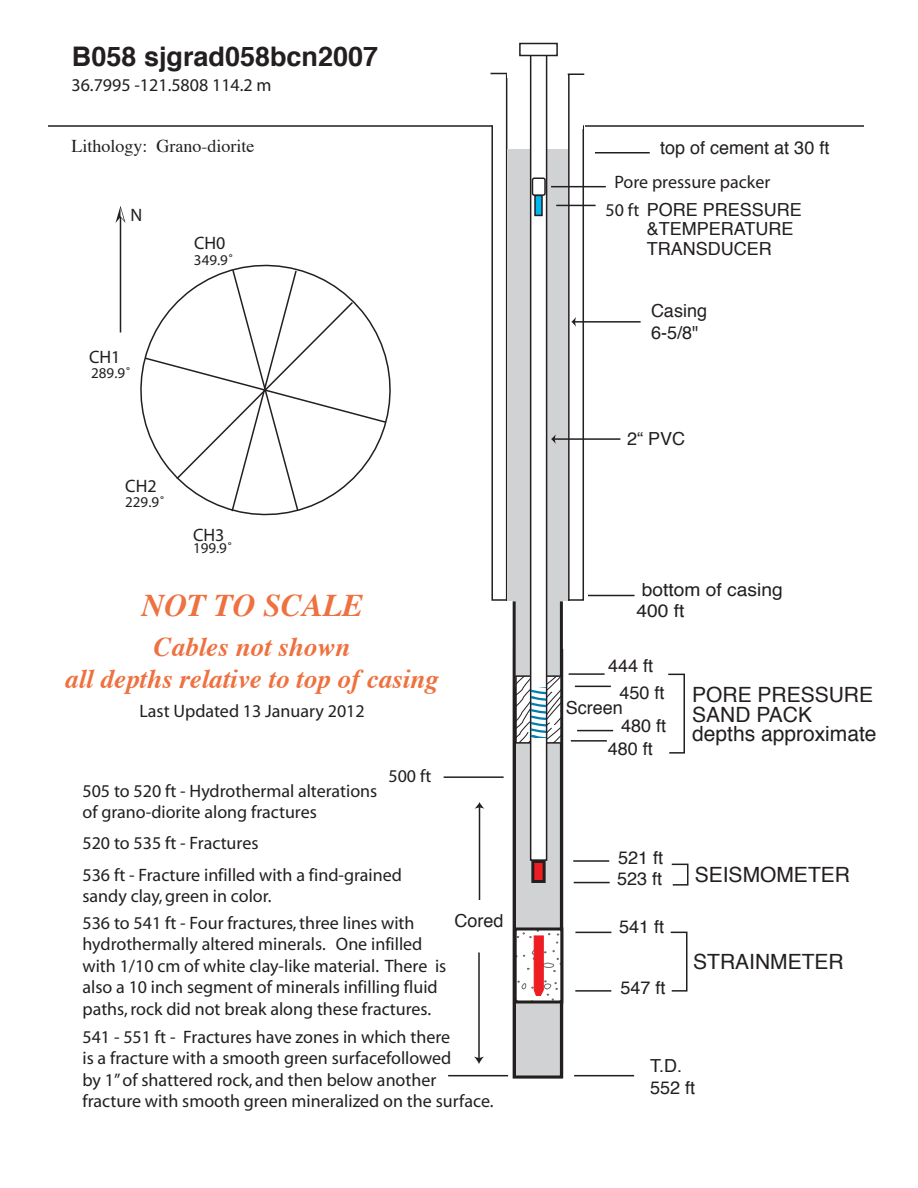
<style>
.page{position:relative;width:918px;height:1188px;background:#fff}
.page>*{position:absolute;margin:0;border:0;box-sizing:border-box;transform-origin:0 0}
.t1{font:italic 700 31.5px "Times";color:#ee713f}
.t2{font:italic 700 27px/32.4px "Times";color:#ee713f;text-align:center}
.t3{font:700 27px "Helvetica";color:#231f20}
.t4{font:21px/19.5px "Helvetica";color:#231f20}
.t5{font:18px/21.6px "Myriad";color:#231f20}
.t6{font:18px/21.6px "Helvetica";color:#231f20}
.t7{font:18px "Times";color:#231f20}
.t8{font:18px/21.6px "Helvetica";color:#231f20;scale:1.07 1}
.t9{font:15px "Myriad";color:#231f20}
.s1{font-family:"Myriad"}
</style>
<div class="page">
<div style="left:491px;top:125px;width:93px;height:476px;border:2px solid #231f20"></div>
<div style="left:493px;top:123px;width:90px;height:5px;background:#fff"></div>
<div style="left:506px;top:74px;width:64px;height:527px;border:2px solid #231f20"></div>
<div style="left:507px;top:72px;width:61px;height:5px;background:#fff"></div>
<hr style="left:574px;top:1075px;width:60px;height:1px;background:#231f20">
<hr style="left:575px;top:990px;width:36px;height:2px;background:#231f20">
<hr style="left:575px;top:932px;width:36px;height:1px;background:#231f20">
<svg style="left:670px;top:931px;width:18px;height:61px"></svg>
<div style="left:507px;top:149px;width:61px;height:452px;background:#d1d2d4"></div>
<hr style="left:48px;top:125px;width:444px;height:2px;background:#231f20">
<hr style="left:585px;top:125px;width:279px;height:2px;background:#231f20">
<hr style="left:479px;top:807px;width:1px;height:93px;background:#231f20">
<svg style="left:475px;top:802px;width:9px;height:7px"></svg>
<hr style="left:478px;top:952px;width:2px;height:107px;background:#231f20">
<svg style="left:474px;top:1057px;width:10px;height:7px"></svg>
<hr style="left:588px;top:595px;width:46px;height:1px;background:#231f20">
<hr style="left:575px;top:321px;width:66px;height:2px;background:#231f20">
<svg style="left:571px;top:317px;width:5px;height:10px"></svg>
<hr style="left:554px;top:438px;width:66px;height:2px;background:#231f20">
<svg style="left:551px;top:434px;width:5px;height:10px"></svg>
<hr style="left:595px;top:152px;width:55px;height:2px;background:#231f20">
<svg style="left:490px;top:73px;width:17px;height:1px"></svg>
<svg style="left:568px;top:74px;width:16px;height:1px"></svg>
<svg style="left:140px;top:264px;width:251px;height:252px"></svg>
<hr style="left:120px;top:216px;width:1px;height:117px;background:#231f20">
<svg style="left:116px;top:206px;width:9px;height:17px"></svg>
<svg style="left:512px;top:598px;width:52px;height:481px"></svg>
<svg style="left:143px;top:268px;width:244px;height:245px"></svg>
<svg style="left:515px;top:675px;width:47px;height:69px"></svg>
<div style="left:530px;top:54px;width:17px;height:807px;background:#fff;border:2px solid #231f20"></div>
<svg style="left:532px;top:688px;width:13px;height:49px"></svg>
<div style="left:531px;top:860px;width:15px;height:23px;background:#ee1d23;border:3px solid #231f20"></div>
<hr style="left:575px;top:686px;width:36px;height:1px;background:#231f20">
<hr style="left:577px;top:730px;width:36px;height:1px;background:#231f20">
<hr style="left:571px;top:740px;width:36px;height:2px;background:#231f20">
<hr style="left:569px;top:673px;width:36px;height:2px;background:#231f20">
<svg style="left:668px;top:673px;width:17px;height:81px"></svg>
<hr style="left:573px;top:860px;width:36px;height:2px;background:#231f20">
<hr style="left:574px;top:882px;width:36px;height:1px;background:#231f20">
<svg style="left:671px;top:863px;width:18px;height:23px"></svg>
<div style="left:519px;top:43px;width:39px;height:13px;background:#fff;border:2px solid #231f20"></div>
<hr style="left:444px;top:776px;width:60px;height:2px;background:#231f20">
<hr style="left:448px;top:1075px;width:60px;height:1px;background:#231f20">
<div style="left:534px;top:195px;width:9px;height:21px;background:#00b8f0;border:2px solid #231f20"></div>
<hr style="left:556px;top:205px;width:40px;height:1px;background:#231f20">
<div style="left:532px;top:178px;width:14px;height:18px;border:2px solid #231f20;border-radius:2px"></div>
<hr style="left:551px;top:186px;width:55px;height:1px;background:#231f20">
<h2 class="t3" style="left:72px;top:35px;width:308px">B058 sjgrad058bcn2007</h2>
<p class="t5" style="left:72px;top:75px;width:202px">36.7995 -121.5808 114.2 m</p>
<p class="t7" style="left:72px;top:129px;width:184px">Lithology: Grano-diorite</p>
<p class="t6" style="left:660px;top:137px;width:171px">top of cement at 30 ft</p>
<p class="t5" style="left:130px;top:204px;width:13px">N</p>
<p class="t5" style="left:89px;top:347px;width:33px">CH1</p>
<p class="t9" style="left:91px;top:366px;width:41px">289.9˚</p>
<p class="t5" style="left:194px;top:232px;width:33px">CH0</p>
<p class="t9" style="left:194px;top:252px;width:41px">349.9˚</p>
<p class="t5" style="left:125px;top:475px;width:33px">CH2</p>
<p class="t9" style="left:125px;top:495px;width:41px">229.9˚</p>
<p class="t5" style="left:193px;top:525px;width:33px">CH3</p>
<p class="t9" style="left:193px;top:541px;width:41px">199.9˚</p>
<h1 class="t1" style="left:142px;top:576px;width:223px">NOT TO SCALE</h1>
<h2 class="t2" style="left:65px;top:628px;width:375px">Cables not shown<br>all depths relative to top of casing</h2>
<p class="t5" style="left:139px;top:701px;width:227px">Last Updated 13 January 2012</p>
<p class="t5" style="left:388px;top:765px;width:44px">500 ft</p>
<p class="t5" style="left:82px;top:780px;width:296px">505 to 520 ft - Hydrothermal alterations of grano-diorite along fractures</p>
<p class="t5" style="left:82px;top:828px;width:321px;line-height:31.5px">520 to 535 ft - Fractures<br>536 ft - Fracture infilled with a find-grained</p>
<p class="t5" style="left:82px;top:886px;width:191px">sandy clay, green in color.</p>
<p class="t6" style="left:454px;top:910px;width:51px">Cored</p>
<p class="t5" style="left:82px;top:912px;width:365px">536 to 541 ft - Four fractures, three lines with hydrothermally altered minerals. One infilled with 1/10 cm of white clay-like material. There is also a 10 inch segment of minerals infilling fluid paths, rock did not break along these fractures.</p>
<p class="t5" style="left:82px;top:1026px;width:413px">541 - 551 ft - Fractures have zones in which there<br>is a fracture with a smooth green surfacefollowed<br>by 1” of shattered rock, and then below another fracture with smooth green mineralized on the surface.</p>
<p class="t5" style="left:614px;top:172px;width:157px">Pore pressure packer</p>
<p class="t6" style="left:647px;top:200px;width:157px;line-height:19.5px;text-indent:-41px"><span class="s1">50 ft</span> PORE PRESSURE &amp;TEMPERATURE<br>TRANSDUCER</p>
<p class="t6" style="left:651px;top:300px;width:58px">Casing<br>6-5/8"</p>
<p class="t6" style="left:627px;top:428px;width:60px">2“ PVC</p>
<p class="t8" style="left:637px;top:579px;width:138px">bottom of casing<br>400 ft</p>
<p class="t6" style="left:608px;top:656px;width:47px">444 ft</p>
<p class="t6" style="left:566px;top:686px;width:100px;line-height:14.5px;text-indent:54px">450 ft<br>Screen</p>
<p class="t6" style="left:621px;top:716px;width:47px">480 ft</p>
<p class="t6" style="left:608px;top:738px;width:47px">480 ft</p>
<p class="t4" style="left:692px;top:686px;width:186px">PORE PRESSURE<br>SAND PACK depths approximate</p>
<p class="t6" style="left:618px;top:848px;width:47px">521 ft</p>
<p class="t6" style="left:617px;top:869px;width:47px">523 ft</p>
<p class="t4" style="left:695px;top:865px;width:157px">SEISMOMETER</p>
<p class="t6" style="left:619px;top:916px;width:47px">541 ft</p>
<p class="t6" style="left:621px;top:977px;width:47px">547 ft</p>
<p class="t4" style="left:693px;top:952px;width:152px">STRAINMETER</p>
<p class="t6" style="left:650px;top:1056px;width:47px">T.D.<br>552 ft</p>
</div>
